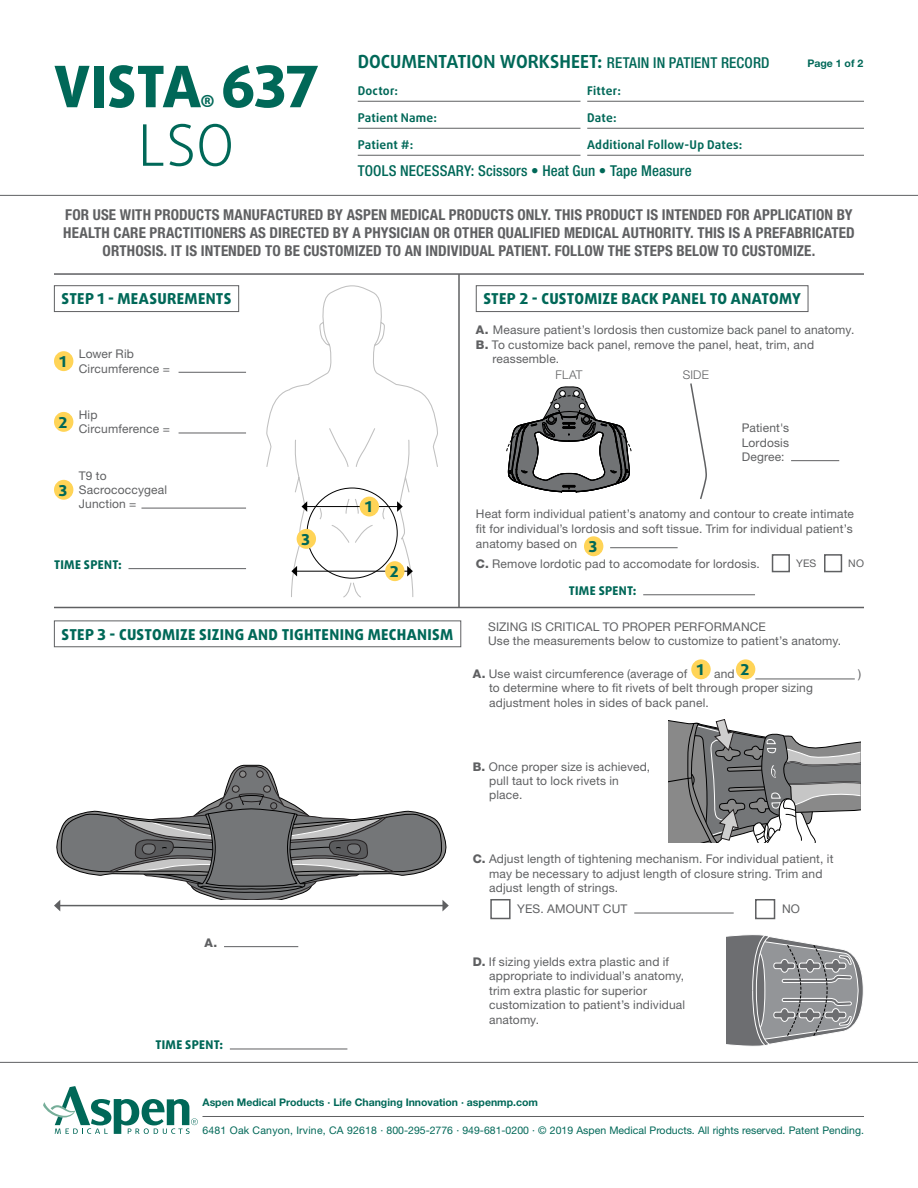
<style>
.page{position:relative;width:918px;height:1188px;background:#fff}
.page>*{position:absolute;margin:0;border:0;box-sizing:border-box;transform-origin:0 0}
.t1{font:800 57.15px "Daxline Pro";letter-spacing:-.005em;color:#006858}
.t2{font:300 57.15px "Daxline Pro";color:#006858}
.t3{font:800 21.9px "Daxline Pro";color:#006858}
.t4{font:700 18px "Daxline Pro";color:#006858}
.t5{font:700 condensed 15px/18px "Helvetica Neue LT Std";letter-spacing:.005em;color:#5f6062;text-align:center}
.t6{font:800 15px "Daxline Pro";letter-spacing:.02em;color:#006858}
.t7{font:500 condensed 15px "Helvetica Neue LT Std";letter-spacing:.005em;color:#006858}
.t8{font:12px/14.4px "Helvetica Neue LT Std";letter-spacing:.01em;color:#5f6062}
.t9{font:700 12px "Daxline Pro";letter-spacing:.015em;color:#006858}
.t10{font:800 12px "Daxline Pro";letter-spacing:.025em;color:#006858}
.t11{font:300 12px "Helvetica Neue LT Std";letter-spacing:.01em;color:#5f6062}
.t12{font:800 12px "Helvetica Neue LT Std";color:#5f6062}
.t13{font:10.5px "Helvetica Neue LT Std";color:#006858}
.t14{font:700 10.5px "Helvetica Neue LT Std";color:#006858}
.t15{font:10.5px "Helvetica Neue LT Std";color:#5f6062}
.s1{font-family:"Helvetica Neue LT Std";font-weight:500;font-stretch:condensed;font-size:15px}
.s2{font-weight:800}
.s3{color:#fff}
</style>
<div class="page">
<hr style="left:358px;top:101px;width:222px;height:1px;background:#5f6062">
<hr style="left:358px;top:128px;width:222px;height:1px;background:#5f6062">
<hr style="left:358px;top:155px;width:222px;height:1px;background:#5f6062">
<hr style="left:587px;top:101px;width:277px;height:1px;background:#5f6062">
<hr style="left:587px;top:128px;width:277px;height:1px;background:#5f6062">
<hr style="left:587px;top:155px;width:277px;height:1px;background:#5f6062">
<hr style="left:202px;top:1116px;width:662px;height:1px;background:#5f6062">
<hr style="left:0;top:195px;width:918px;height:1px;background:#5f6062">
<hr style="left:0;top:1062px;width:918px;height:1px;background:#5f6062">
<svg style="left:43px;top:1086px;width:155px;height:48px"></svg>
<hr style="left:54px;top:607px;width:810px;height:1px;background:#5f6062">
<hr style="left:458px;top:274px;width:2px;height:333px;background:#5f6062">
<div style="left:54px;top:621px;width:407px;height:26px;border:1px solid #5f6062"></div>
<hr style="left:643px;top:594px;width:112px;height:1px;background:#5f6062">
<div style="left:476px;top:285px;width:332px;height:27px;border:1px solid #5f6062"></div>
<hr style="left:224px;top:946px;width:74px;height:1px;background:#5f6062">
<svg style="left:54px;top:765px;width:395px;height:146px"></svg>
<hr style="left:54px;top:273px;width:810px;height:2px;background:#5f6062">
<hr style="left:230px;top:1049px;width:117px;height:1px;background:#5f6062">
<div style="left:755px;top:899px;width:20px;height:20px;border:2px solid #5f6062"></div>
<hr style="left:634px;top:913px;width:100px;height:1px;background:#5f6062">
<div style="left:490px;top:899px;width:21px;height:20px;border:2px solid #5f6062"></div>
<hr style="left:755px;top:679px;width:100px;height:1px;background:#5f6062">
<div style="left:736px;top:659px;width:19px;height:20px;background:#ffd457;border-radius:50%"></div>
<div style="left:691px;top:659px;width:20px;height:20px;background:#ffd457;border-radius:50%"></div>
<svg style="left:668px;top:719px;width:192px;height:124px"></svg>
<svg style="left:727px;top:935px;width:136px;height:111px"></svg>
<hr style="left:791px;top:460px;width:48px;height:1px;background:#5f6062">
<svg style="left:266px;top:285px;width:172px;height:313px"></svg>
<hr style="left:306px;top:506px;width:92px;height:1px;background:#000">
<svg style="left:302px;top:501px;width:5px;height:11px"></svg>
<svg style="left:397px;top:501px;width:6px;height:11px"></svg>
<hr style="left:296px;top:571px;width:112px;height:1px;background:#000">
<svg style="left:291px;top:566px;width:6px;height:10px"></svg>
<svg style="left:407px;top:566px;width:6px;height:10px"></svg>
<div style="left:360px;top:497px;width:19px;height:20px;background:#ffd457;border-radius:50%"></div>
<div style="left:385px;top:561px;width:20px;height:20px;background:#ffd457;border-radius:50%"></div>
<div style="left:297px;top:529px;width:19px;height:20px;background:#ffd457;border-radius:50%"></div>
<div style="left:54px;top:285px;width:185px;height:27px;border:1px solid #5f6062"></div>
<div style="left:54px;top:351px;width:19px;height:20px;background:#ffd457;border-radius:50%"></div>
<hr style="left:179px;top:372px;width:67px;height:1px;background:#5f6062">
<hr style="left:179px;top:433px;width:67px;height:1px;background:#5f6062">
<div style="left:54px;top:412px;width:19px;height:20px;background:#ffd457;border-radius:50%"></div>
<div style="left:54px;top:480px;width:19px;height:20px;background:#ffd457;border-radius:50%"></div>
<hr style="left:141px;top:508px;width:105px;height:1px;background:#5f6062">
<hr style="left:129px;top:568px;width:117px;height:1px;background:#5f6062">
<svg style="left:690px;top:383px;width:17px;height:116px"></svg>
<svg style="left:506px;top:386px;width:126px;height:107px"></svg>
<div style="left:824px;top:554px;width:18px;height:18px;border:2px solid #5f6062"></div>
<div style="left:772px;top:554px;width:18px;height:18px;border:2px solid #5f6062"></div>
<hr style="left:610px;top:547px;width:68px;height:1px;background:#5f6062">
<div style="left:584px;top:536px;width:19px;height:20px;background:#ffd457;border-radius:50%"></div>
<h1 class="t1" style="left:54px;top:49px;width:266px">VISTA 637</h1>
<h2 class="t3" style="left:201px;top:88px;width:16px">®</h2>
<h1 class="t2" style="left:138px;top:107px;width:98px">LSO</h1>
<h3 class="t4" style="left:358px;top:50px;width:413px">DOCUMENTATION WORKSHEET: <span class="s1">RETAIN IN PATIENT RECORD</span></h3>
<p class="t9" style="left:358px;top:82px;width:42px">Doctor:</p>
<p class="t9" style="left:587px;top:82px;width:35px">Fitter:</p>
<p class="t9" style="left:358px;top:109px;width:81px">Patient Name:</p>
<p class="t9" style="left:587px;top:109px;width:31px">Date:</p>
<p class="t9" style="left:358px;top:136px;width:57px">Patient #:</p>
<p class="t9" style="left:587px;top:136px;width:157px">Additional Follow-Up Dates:</p>
<p class="t7" style="left:358px;top:161px;width:335px">TOOLS NECESSARY: Scissors • Heat Gun • Tape Measure</p>
<p class="t14" style="left:807px;top:57px;width:57px">Page 1 of 2</p>
<p class="t5" style="left:63px;top:205px;width:793px">FOR USE WITH PRODUCTS MANUFACTURED BY ASPEN MEDICAL PRODUCTS ONLY. THIS PRODUCT IS INTENDED FOR APPLICATION BY<br>HEALTH CARE PRACTITIONERS AS DIRECTED BY A PHYSICIAN OR OTHER QUALIFIED MEDICAL AUTHORITY. THIS IS A PREFABRICATED<br>ORTHOSIS. IT IS INTENDED TO BE CUSTOMIZED TO AN INDIVIDUAL PATIENT. FOLLOW THE STEPS BELOW TO CUSTOMIZE.</p>
<p class="t6" style="left:62px;top:289px;width:171px">STEP 1 - MEASUREMENTS</p>
<p class="t6" style="left:60px;top:352px;width:8px">1</p>
<p class="t8" style="left:79px;top:347px;width:93px">Lower Rib<br>Circumference =</p>
<p class="t6" style="left:59px;top:412px;width:10px">2</p>
<p class="t8" style="left:79px;top:407px;width:93px">Hip<br>Circumference =</p>
<p class="t6" style="left:59px;top:480px;width:10px">3</p>
<p class="t8" style="left:79px;top:468px;width:90px">T9 to<br>Sacrococcygeal<br>Junction =</p>
<p class="t10" style="left:54px;top:557px;width:69px">TIME SPENT:</p>
<p class="t6" style="left:301px;top:529px;width:10px">3</p>
<p class="t6" style="left:365px;top:497px;width:8px">1</p>
<p class="t6" style="left:390px;top:562px;width:10px">2</p>
<p class="t6" style="left:483px;top:289px;width:319px">STEP 2 - CUSTOMIZE BACK PANEL TO ANATOMY</p>
<p class="t8" style="left:476px;top:323px;width:380px"><span class="s2">A.</span> Measure patient’s lordosis then customize back panel to anatomy.</p>
<p class="t8" style="left:476px;top:337px;width:340px"><span class="s2">B.</span> To customize back panel, remove the panel, heat, trim, and</p>
<p class="t8" style="left:492px;top:351px;width:68px">reassemble.</p>
<p class="t11" style="left:556px;top:367px;width:29px">FLAT</p>
<p class="t11" style="left:683px;top:367px;width:27px">SIDE</p>
<p class="t8" style="left:742px;top:421px;width:49px;text-align:justify">Patient's Lordosis Degree:</p>
<p class="t8" style="left:476px;top:506px;width:379px;line-height:15px;text-align:justify">Heat form individual patient’s anatomy and contour to create intimate fit for individual’s lordosis and soft tissue. Trim for individual patient’s anatomy based on<span class="s3">adfadfadfasdfasdfad</span></p>
<p class="t6" style="left:589px;top:537px;width:10px">3</p>
<p class="t8" style="left:476px;top:556px;width:286px"><span class="s2">C.</span> Remove lordotic pad to accomodate for lordosis.</p>
<p class="t15" style="left:796px;top:557px;width:22px">YES</p>
<p class="t15" style="left:848px;top:557px;width:17px">NO</p>
<p class="t10" style="left:569px;top:583px;width:69px">TIME SPENT:</p>
<p class="t6" style="left:62px;top:624px;width:393px">STEP 3 - CUSTOMIZE SIZING AND TIGHTENING MECHANISM</p>
<p class="t8" style="left:488px;top:619px;width:355px">SIZING IS CRITICAL TO PROPER PERFORMANCE<br>Use the measurements below to customize to patient’s anatomy.</p>
<p class="t6" style="left:697px;top:660px;width:8px">1</p>
<p class="t6" style="left:741px;top:660px;width:10px">2</p>
<p class="t8" style="left:473px;top:666px;width:216px"><span class="s2">A.</span> Use waist circumference (average of</p>
<p class="t8" style="left:714px;top:666px;width:22px">and</p>
<p class="t8" style="left:858px;top:666px;width:5px">)</p>
<p class="t8" style="left:489px;top:681px;width:325px">to determine where to fit rivets of belt through proper sizing adjustment holes in sides of back panel.</p>
<p class="t8" style="left:489px;top:759px;width:163px;text-indent:-16px"><span class="s2">B.</span> Once proper size is achieved, pull taut to lock rivets in place.</p>
<p class="t12" style="left:204px;top:936px;width:14px">A.</p>
<p class="t10" style="left:155px;top:1037px;width:69px">TIME SPENT:</p>
<p class="t8" style="left:489px;top:852px;width:346px;text-indent:-16px"><span class="s2">C.</span> Adjust length of tightening mechanism. For individual patient, it may be necessary to adjust length of closure string. Trim and adjust length of strings.</p>
<p class="t8" style="left:517px;top:902px;width:112px">YES. AMOUNT CUT</p>
<p class="t8" style="left:782px;top:902px;width:19px">NO</p>
<p class="t8" style="left:489px;top:954px;width:198px;text-indent:-16px"><span class="s2">D.</span> If sizing yields extra plastic and if appropriate to individual’s anatomy, trim extra plastic for superior customization to patient’s individual anatomy.</p>
<p class="t14" style="left:202px;top:1096px;width:337px">Aspen Medical Products ∙ Life Changing Innovation ∙ aspenmp.com</p>
<p class="t13" style="left:203px;top:1124px;width:663px">6481 Oak Canyon, Irvine, CA 92618 ∙ 800-295-2776 ∙ 949-681-0200 ∙ © 2019 Aspen Medical Products. All rights reserved. Patent Pending.</p>
</div>
